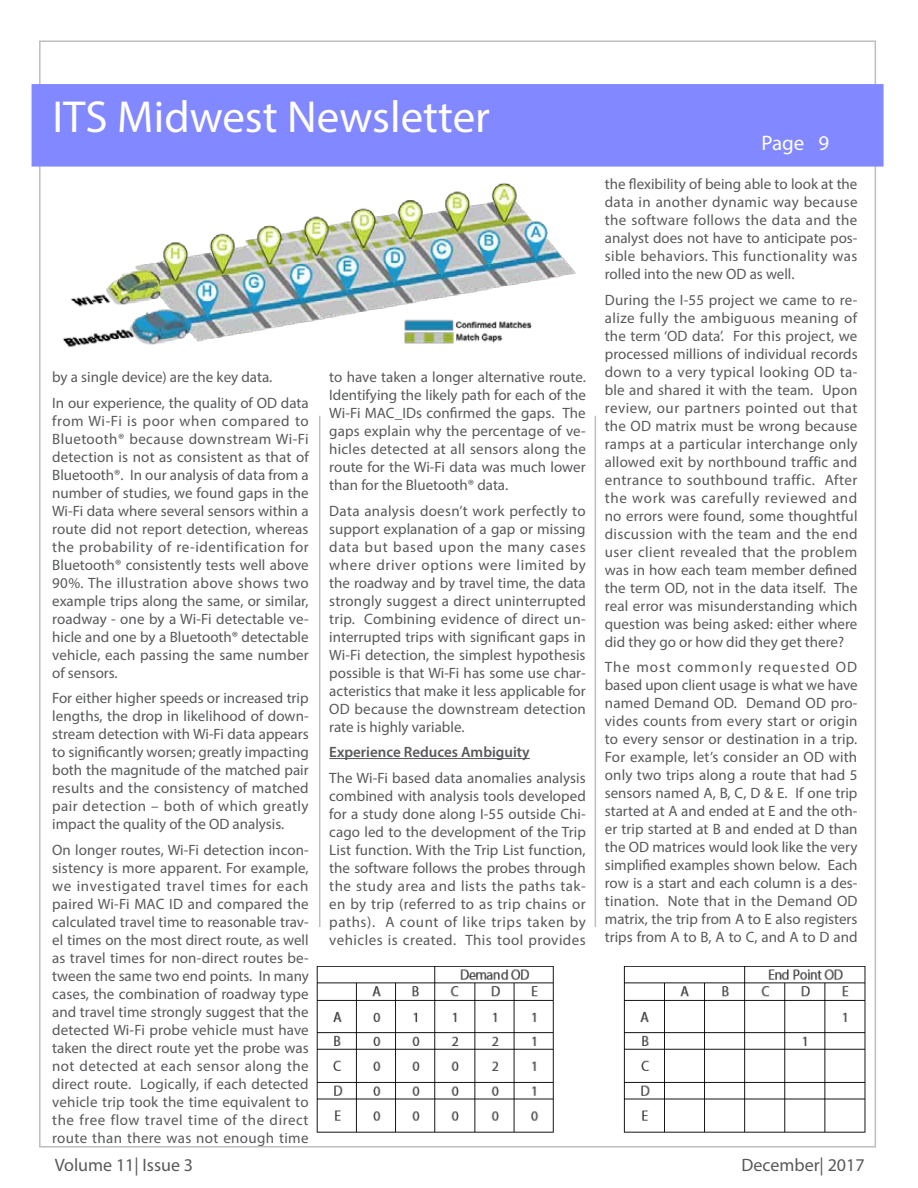
<style>
.page{position:relative;width:918px;height:1188px;background:#fff}
.page>*{position:absolute;margin:0;border:0;box-sizing:border-box;transform-origin:0 0}
.t1{font:45px "Myriad Pro";color:#fff}
.t2{font:21px "Myriad Pro";color:#fff}
.t3{font:18px "Myriad Pro";color:#58595b}
.t4{font:15px/18px "Myriad Pro";color:#58595b;text-align:justify}
.t5{font:600 15px "Myriad Pro";color:#58595b}
</style>
<div class="page">
<div style="left:32px;top:84px;width:852px;height:83px;background:#8288ff;border:2px solid #8288ff"></div>
<hr style="left:329px;top:758px;width:201px;height:1px;background:#58595b">
<hr style="left:319px;top:416px;width:1px;height:511px;background:#bcbec0">
<hr style="left:595px;top:416px;width:1px;height:511px;background:#bcbec0">
<img style="left:62px;top:183px;width:514px;height:164px">
<img style="left:316px;top:966px;width:550px;height:167px">
<h1 class="t1" style="left:53px;top:89px;width:439px">ITS Midwest Newsletter</h1>
<p class="t4" style="left:52px;top:364px;width:258px;line-height:25.5px">by a single device) are the key data.<br>In our experience, the quality of OD data</p>
<p class="t4" style="left:52px;top:411px;width:258px">from Wi-Fi is poor when compared to Bluetooth® because downstream Wi-Fi detection is not as consistent as that of Bluetooth®. In our analysis of data from a number of studies, we found gaps in the Wi-Fi data where several sensors within a route did not report detection, whereas the probability of re-identification for Bluetooth® consistently tests well above 90%. The illustration above shows two example trips along the same, or similar, roadway - one by a Wi-Fi detectable ve&shy;hicle and one by a Bluetooth® detectable vehicle, each passing the same number of sensors.</p>
<p class="t4" style="left:52px;top:689px;width:258px">For either higher speeds or increased trip lengths, the drop in likelihood of down&shy;stream detection with Wi-Fi data appears to significantly worsen; greatly impacting both the magnitude of the matched pair results and the consistency of matched pair detection – both of which greatly impact the quality of the OD analysis.</p>
<p class="t4" style="left:52px;top:840px;width:258px">On longer routes, Wi-Fi detection incon&shy;sistency is more apparent. For example, we investigated travel times for each paired Wi-Fi MAC ID and compared the calculated travel time to reasonable trav&shy;el times on the most direct route, as well as travel times for non-direct routes be&shy;tween the same two end points. In many cases, the combination of roadway type and travel time strongly suggest that the detected Wi-Fi probe vehicle must have taken the direct route yet the probe was not detected at each sensor along the direct route. Logically, if each detected vehicle trip took the time equivalent to the free flow travel time of the direct route than there was not enough time</p>
<p class="t4" style="left:329px;top:368px;width:258px">to have taken a longer alternative route.<br>Identifying the likely path for each of the Wi-Fi MAC_IDs confirmed the gaps. The gaps explain why the percentage of ve&shy;hicles detected at all sensors along the route for the Wi-Fi data was much lower than for the Bluetooth® data.</p>
<p class="t4" style="left:329px;top:501px;width:258px">Data analysis doesn’t work perfectly to support explanation of a gap or missing data but based upon the many cases where driver options were limited by the roadway and by travel time, the data strongly suggest a direct uninterrupted trip. Combining evidence of direct un&shy;interrupted trips with significant gaps in Wi-Fi detection, the simplest hypothesis possible is that Wi-Fi has some use char&shy;acteristics that make it less applicable for OD because the downstream detection rate is highly variable.</p>
<p class="t5" style="left:329px;top:742px;width:202px">Experience Reduces Ambiguity</p>
<p class="t4" style="left:329px;top:768px;width:258px">The Wi-Fi based data anomalies analysis combined with analysis tools developed for a study done along I-55 outside Chi&shy;cago led to the development of the Trip List function. With the Trip List function, the software follows the probes through the study area and lists the paths tak&shy;en by trip (referred to as trip chains or paths). A count of like trips taken by vehicles is created. This tool provides</p>
<h2 class="t2" style="left:761px;top:130px;width:45px">Page</h2>
<h2 class="t2" style="left:819px;top:130px;width:12px">9</h2>
<p class="t4" style="left:605px;top:175px;width:254px">the flexibility of being able to look at the data in another dynamic way because the software follows the data and the analyst does not have to anticipate pos&shy;sible behaviors. This functionality was rolled into the new OD as well.</p>
<p class="t4" style="left:605px;top:291px;width:254px">During the I-55 project we came to re&shy;alize fully the ambiguous meaning of the term ‘OD data’. For this project, we processed millions of individual records down to a very typical looking OD ta&shy;ble and shared it with the team. Upon review, our partners pointed out that the OD matrix must be wrong because ramps at a particular interchange only allowed exit by northbound traffic and entrance to southbound traffic. After the work was carefully reviewed and no errors were found, some thoughtful discussion with the team and the end user client revealed that the problem was in how each team member defined the term OD, not in the data itself. The real error was misunderstanding which question was being asked: either where did they go or how did they get there?</p>
<p class="t4" style="left:605px;top:658px;width:254px">The most commonly requested OD based upon client usage is what we have named Demand OD. Demand OD pro&shy;vides counts from every start or origin to every sensor or destination in a trip.<br>For example, let’s consider an OD with only two trips along a route that had 5 sensors named A, B, C, D &amp; E. If one trip started at A and ended at E and the oth&shy;er trip started at B and ended at D than the OD matrices would look like the very simplified examples shown below. Each row is a start and each column is a des&shy;tination. Note that in the Demand OD matrix, the trip from A to E also registers trips from A to B, A to C, and A to D and</p>
<p class="t3" style="left:55px;top:1154px;width:140px">Volume 11| Issue 3</p>
<p class="t3" style="left:741px;top:1154px;width:125px">December| 2017</p>
</div>
